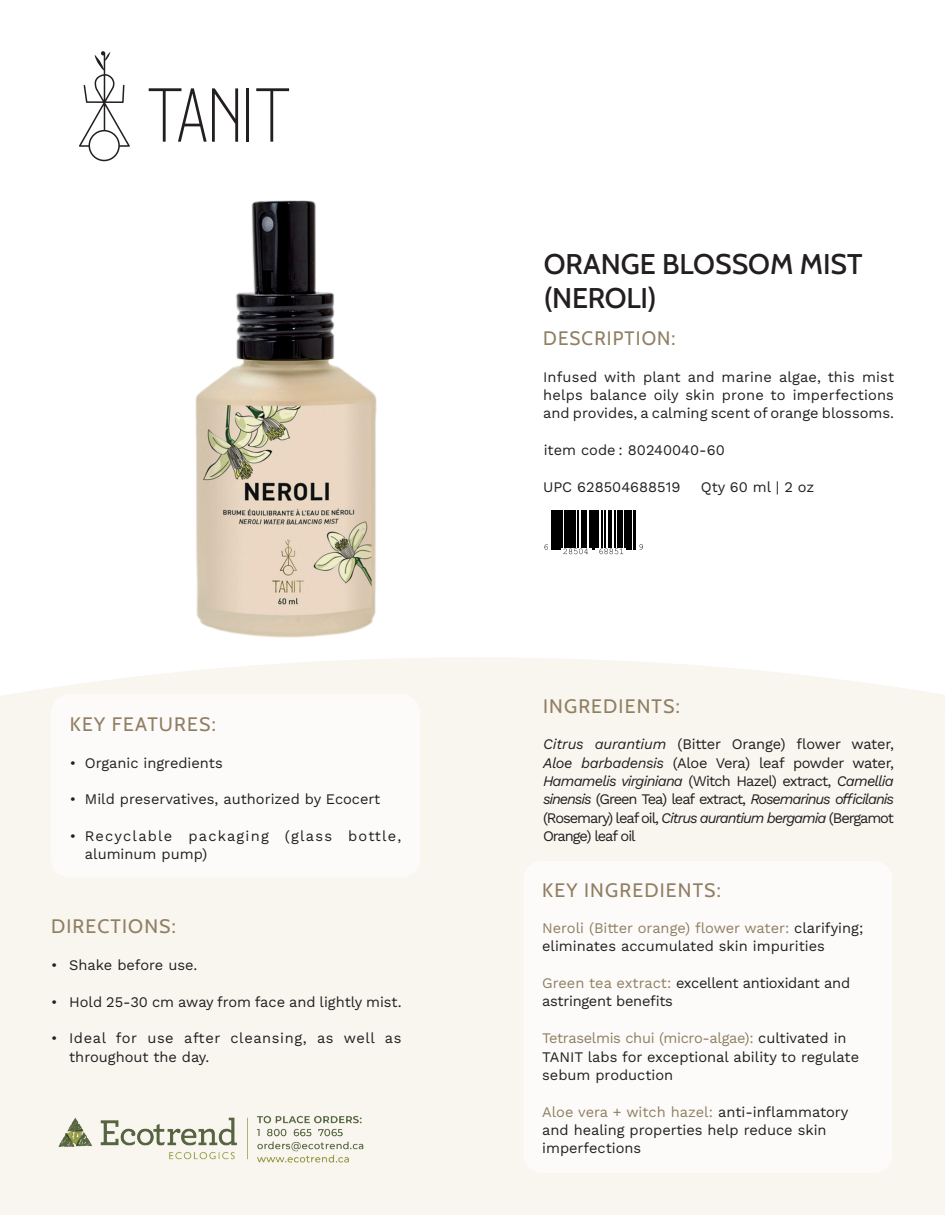
<style>
.page{position:relative;width:945px;height:1215px;background:#fff}
.page>*{position:absolute;margin:0;border:0;box-sizing:border-box;transform-origin:0 0}
.t1{font:500 28.5px/34.2px "Cabin";color:#231f20}
.t2{font:19.5px "Cabin";letter-spacing:.06em;color:#907f63}
.t3{font:19.5px "Cabin";letter-spacing:.06em;color:#907f63;scale:.96 1}
.t4{font:14.7px/18.3px "Work Sans";color:#231f20}
.t5{font:14.7px/18.3px "Work Sans";letter-spacing:-.02em;color:#231f20}
.t6{font:14.7px/18.3px "Work Sans";letter-spacing:.04em;color:#231f20}
.t7{font:14.7px/18.3px "Work Sans";letter-spacing:.085em;color:#231f20}
.s1{font-style:italic}
.s2{color:#907f63}
</style>
<div class="page">
<svg style="left:79px;top:51px;width:51px;height:110px"></svg>
<svg style="left:149px;top:88px;width:89px;height:54px"></svg>
<hr style="left:246px;top:88px;width:3px;height:54px;background:#231f20">
<svg style="left:256px;top:88px;width:33px;height:54px"></svg>
<img style="left:195px;top:200px;width:182px;height:438px">
<div style="left:0;top:657px;width:945px;height:558px;background:#f9f5ef"></div>
<div style="left:51px;top:694px;width:369px;height:184px;background:#fdfbf9;border-radius:18px"></div>
<img style="left:51px;top:1101px;width:328px;height:69px">
<div style="left:523px;top:861px;width:369px;height:312px;background:#fdfbf9;border-radius:18px"></div>
<svg style="left:544px;top:544px;width:4px;height:6px"></svg>
<hr style="left:551px;top:511px;width:1px;height:39px;background:#000001">
<hr style="left:553px;top:511px;width:1px;height:39px;background:#000001">
<hr style="left:555px;top:511px;width:1px;height:39px;background:#000001">
<hr style="left:557px;top:511px;width:3px;height:39px;background:#000001">
<hr style="left:562px;top:511px;width:1px;height:36px;background:#000001">
<hr style="left:565px;top:511px;width:1px;height:36px;background:#000001">
<hr style="left:567px;top:511px;width:2px;height:36px;background:#000001">
<hr style="left:570px;top:511px;width:3px;height:36px;background:#000001">
<hr style="left:574px;top:511px;width:1px;height:36px;background:#000001">
<hr style="left:578px;top:511px;width:1px;height:36px;background:#000001">
<hr style="left:581px;top:511px;width:2px;height:36px;background:#000001">
<hr style="left:584px;top:511px;width:1px;height:36px;background:#000001">
<hr style="left:586px;top:511px;width:1px;height:36px;background:#000001">
<hr style="left:589px;top:511px;width:2px;height:36px;background:#000001">
<svg style="left:563px;top:549px;width:25px;height:5px"></svg>
<hr style="left:592px;top:511px;width:1px;height:39px;background:#000001">
<hr style="left:594px;top:511px;width:1px;height:39px;background:#000001">
<hr style="left:596px;top:511px;width:1px;height:36px;background:#000001">
<hr style="left:597px;top:511px;width:1px;height:36px;background:#000001">
<hr style="left:602px;top:511px;width:1px;height:36px;background:#000001">
<hr style="left:605px;top:511px;width:1px;height:36px;background:#000001">
<hr style="left:608px;top:511px;width:1px;height:36px;background:#000001">
<hr style="left:611px;top:511px;width:1px;height:36px;background:#000001">
<hr style="left:614px;top:511px;width:1px;height:36px;background:#000001">
<hr style="left:617px;top:511px;width:3px;height:36px;background:#000001">
<hr style="left:621px;top:511px;width:1px;height:36px;background:#000001">
<hr style="left:624px;top:511px;width:2px;height:36px;background:#000001">
<svg style="left:599px;top:549px;width:24px;height:5px"></svg>
<hr style="left:627px;top:511px;width:2px;height:39px;background:#000001">
<hr style="left:630px;top:511px;width:1px;height:39px;background:#000001">
<hr style="left:633px;top:511px;width:1px;height:39px;background:#000001">
<hr style="left:635px;top:511px;width:1px;height:39px;background:#000001">
<svg style="left:640px;top:544px;width:3px;height:6px"></svg>
<h2 class="t2" style="left:70px;top:709px;width:147px">KEY FEATURES:</h2>
<p class="t4" style="left:70px;top:753px;width:154px">• Organic ingredients</p>
<p class="t4" style="left:70px;top:790px;width:312px">• Mild preservatives, authorized by Ecocert</p>
<p class="t7" style="left:85px;top:826px;width:318px;text-indent:-15px">• Recyclable packaging (glass bottle, aluminum pump)</p>
<h2 class="t2" style="left:51px;top:911px;width:126px">DIRECTIONS:</h2>
<p class="t4" style="left:51px;top:955px;width:148px">• Shake before use.</p>
<p class="t4" style="left:51px;top:992px;width:352px">• Hold 25-30 cm away from face and lightly mist.</p>
<p class="t6" style="left:69px;top:1028px;width:334px;text-indent:-18px">• Ideal for use after cleansing, as well as throughout the day.</p>
<h1 class="t1" style="left:544px;top:245px;width:320px">ORANGE BLOSSOM MIST (NEROLI)</h1>
<h2 class="t3" style="left:543px;top:323px;width:139px">DESCRIPTION:</h2>
<p class="t4" style="left:543px;top:367px;width:352px;text-align:justify">Infused with plant and marine algae, this mist helps balance oily skin prone to imperfections and provides, a calming scent of orange blossoms.</p>
<p class="t4" style="left:544px;top:440px;width:183px">item code : 80240040-60</p>
<p class="t4" style="left:543px;top:477px;width:139px">UPC 628504688519</p>
<p class="t4" style="left:701px;top:477px;width:115px">Qty 60 ml | 2 oz</p>
<h2 class="t2" style="left:543px;top:691px;width:138px">INGREDIENTS:</h2>
<p class="t4" style="left:543px;top:734px;width:353px;text-align:justify"><span class="s1">Citrus aurantium</span> (Bitter Orange) flower water, <span class="s1">Aloe barbadensis</span> (Aloe Vera) leaf powder water, <span class="s1">Hamamelis virginiana</span> (Witch Hazel) extract, <span class="s1">Camellia sinensis</span> (Green Tea) leaf extract, <span class="s1">Rosemarinus officilanis </span>(Rosemary) leaf oil, <span class="s1">Citrus aurantium bergamia</span> (Bergamot Orange) leaf oil</p>
<h2 class="t2" style="left:542px;top:875px;width:180px">KEY INGREDIENTS:</h2>
<p class="t4" style="left:542px;top:918px;width:323px"><span class="s2">Neroli (Bitter orange) flower water:</span> clarifying; eliminates accumulated skin impurities</p>
<p class="t5" style="left:542px;top:973px;width:310px"><span class="s2">Green tea extract:</span> excellent antioxidant and astringent benefits</p>
<p class="t4" style="left:542px;top:1028px;width:318px"><span class="s2">Tetraselmis chui (micro-algae):</span> cultivated in<br>TANIT labs for exceptional ability to regulate sebum production</p>
<p class="t4" style="left:542px;top:1102px;width:308px"><span class="s2">Aloe vera + witch hazel:</span> anti-inflammatory and healing properties help reduce skin imperfections</p>
</div>
